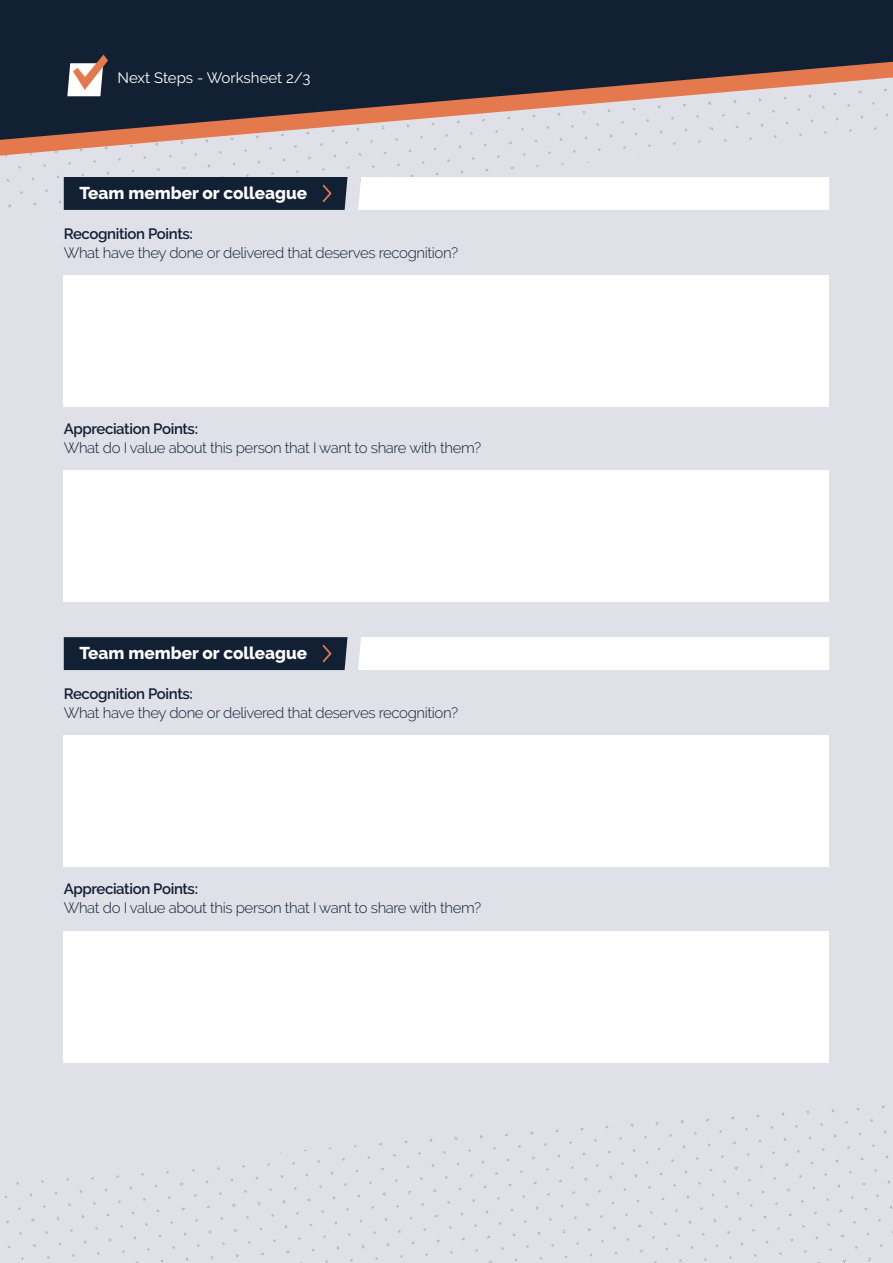
<style>
.page{position:relative;width:893px;height:1263px;background:#e0e0e8}
.page>*{position:absolute;margin:0;border:0;box-sizing:border-box;transform-origin:0 0}
.t1{font:800 17.1px "Raleway";color:#fff}
.t2{font:300 15px "Raleway";letter-spacing:-.025em;color:#112033}
.t3{font:600 15px "Raleway";letter-spacing:-.025em;color:#112033}
.t4{font:15px "Raleway";color:#fff}
</style>
<div class="page">
<svg style="left:5px;top:1106px;width:888px;height:157px"></svg>
<svg style="left:0;top:140px;width:727px;height:16px"></svg>
<svg style="left:0;top:0;width:893px;height:140px;fill:#112033"></svg>
<svg style="left:67px;top:55px;width:41px;height:41px;background:#ac9a96"></svg>
<div style="left:64px;top:275px;width:765px;height:132px;background:#fff"></div>
<div style="left:358px;top:177px;width:471px;height:33px;background:#fff"></div>
<div style="left:64px;top:177px;width:283px;height:33px;background:#112033"></div>
<div style="left:64px;top:471px;width:765px;height:131px;background:#fff"></div>
<div style="left:64px;top:735px;width:765px;height:132px;background:#fff"></div>
<div style="left:358px;top:637px;width:471px;height:33px;background:#fff"></div>
<div style="left:64px;top:637px;width:283px;height:33px;background:#112033"></div>
<div style="left:64px;top:931px;width:765px;height:131px;background:#fff"></div>
<p class="t4" style="left:118px;top:69px;width:194px">Next Steps - Worksheet 2/3</p>
<p class="t1" style="left:80px;top:183px;width:229px">Team member or colleague</p>
<p class="t3" style="left:64px;top:225px;width:131px">Recognition Points:</p>
<p class="t2" style="left:64px;top:244px;width:396px">What have they done or delivered that deserves recognition?</p>
<p class="t3" style="left:64px;top:420px;width:136px">Appreciation Points:</p>
<p class="t2" style="left:64px;top:439px;width:419px">What do I value about this person that I want to share with them?</p>
<p class="t1" style="left:80px;top:644px;width:229px">Team member or colleague</p>
<p class="t3" style="left:64px;top:685px;width:131px">Recognition Points:</p>
<p class="t2" style="left:64px;top:704px;width:396px">What have they done or delivered that deserves recognition?</p>
<p class="t3" style="left:64px;top:880px;width:136px">Appreciation Points:</p>
<p class="t2" style="left:64px;top:899px;width:419px">What do I value about this person that I want to share with them?</p>
</div>
